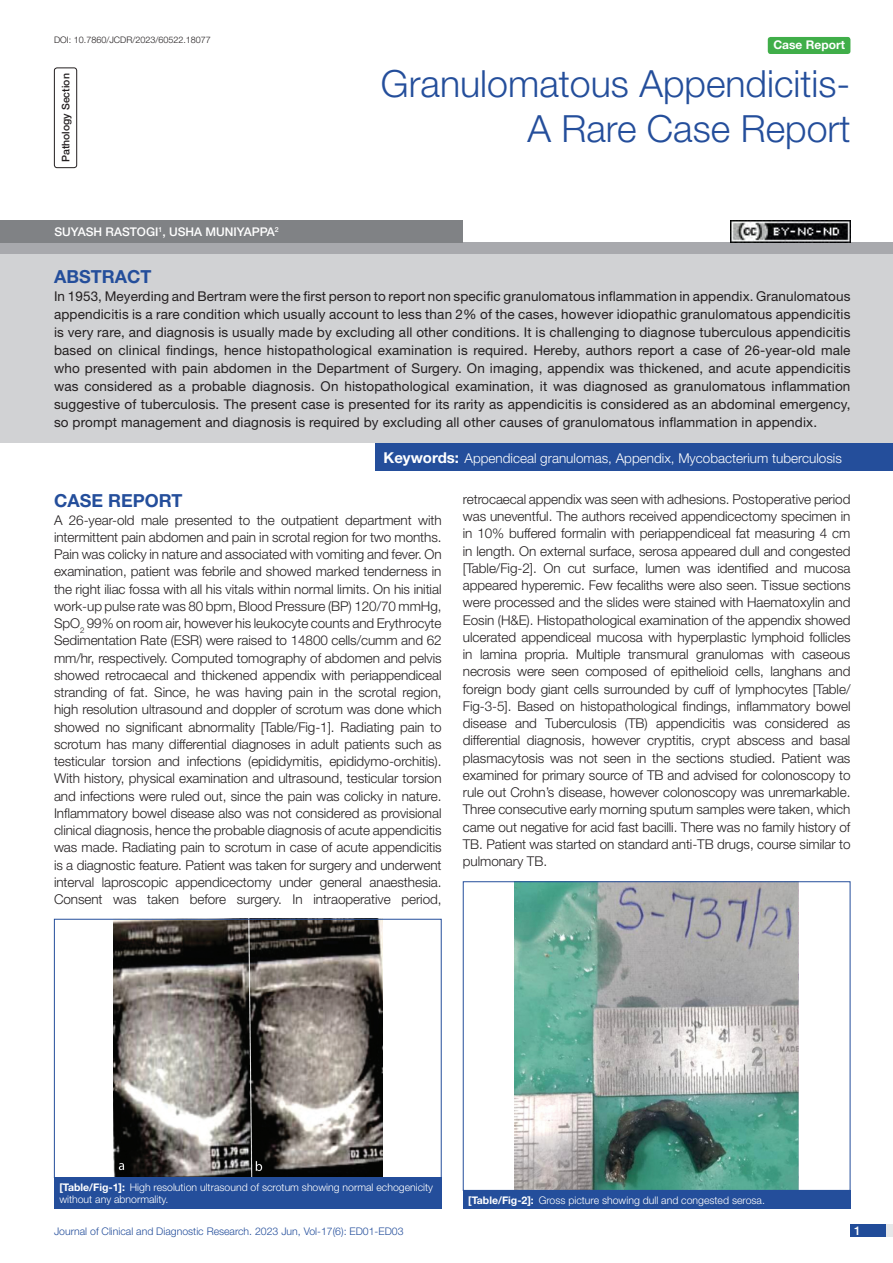
<style>
.page{position:relative;width:893px;height:1263px;background:#fff}
.page>*{position:absolute;margin:0;border:0;box-sizing:border-box;transform-origin:0 0}
.t1{font:300 37.5px/45px "Helvetica Neue";color:#244e9b;text-align:right}
.Heading{font:700 18px "Helvetica Neue";color:#244e9b}
.Abstract_head{font:700 18px "Helvetica Neue";color:#244e9b}
.Body_text{font:300 13.5px/17.2px "Helvetica Neue";letter-spacing:-.005em;color:#231f20;text-align:justify}
.Abstract_Text{font:13.5px/18px "Helvetica Neue";letter-spacing:.01em;color:#231f20;text-align:justify}
.Key_words{font:300 13.5px "Helvetica Neue";color:#fff}
.Author{font:500 12px "Helvetica Neue";color:#fff}
.t2{font:700 12px "Helvetica Neue";color:#fff}
.TABLE_FIG{font:300 10.5px/12.6px "Helvetica Neue";color:#fff}
.t3{font:300 10.5px "Helvetica Neue";color:#244e9b}
.section{font:500 10.5px "Helvetica Neue";color:#231f20}
.DOI{font:300 9px "Helvetica Neue";color:#231f20}
.s1{font-weight:700;font-size:15px}
.s2{font-weight:700}
</style>
<div class="page">
<div style="left:850px;top:1224px;width:43px;height:13px;background:#e6e7e9"></div>
<div style="left:850px;top:1224px;width:35px;height:13px;background:#214c99"></div>
<div style="left:54px;top:68px;width:23px;height:100px;border:1px solid #231f20;border-radius:3px"></div>
<div style="left:768px;top:37px;width:82px;height:17px;background:#40ae49;border-radius:3px"></div>
<div style="left:375px;top:443px;width:518px;height:28px;background:#244e9b"></div>
<div style="left:0;top:242px;width:893px;height:13px;background:#a8a9ad"></div>
<div style="left:0;top:220px;width:463px;height:22px;background:#808285"></div>
<div style="left:0;top:254px;width:893px;height:189px;background:#d1d2d4"></div>
<img style="left:113px;top:921px;width:269px;height:255px">
<div style="left:54px;top:919px;width:388px;height:259px;border:1px solid #244e9b"></div>
<div style="left:54px;top:1177px;width:388px;height:32px;background:#244e9b"></div>
<img style="left:515px;top:883px;width:283px;height:306px">
<div style="left:463px;top:1190px;width:387px;height:19px;background:#244e9b"></div>
<img style="left:730px;top:220px;width:120px;height:23px">
<p class="DOI" style="left:54px;top:35px;width:158px">DOI: 10.7860/JCDR/2023/60522.18077</p>
<p class="section" style="left:60px;top:162px;width:90px;rotate:-90deg">PATHOLOGY SECTION</p>
<p class="t1" style="left:381px;top:60px;width:471px">Granulomatous Appendicitis-<br>A Rare Case Report</p>
<p class="t2" style="left:773px;top:37px;width:73px">Case Report</p>
<p class="Author" style="left:54px;top:224px;width:226px">SUYASH RASTOGI<sup>1</sup>, US HA MUNIYAPPA<sup>2</sup></p>
<p class="Abstract_head" style="left:54px;top:265px;width:99px">ABSTRACT</p>
<p class="Abstract_Text" style="left:54px;top:287px;width:798px">In 1953, Meyerding and Bertram were the first person to report non specific granulomatous inflammation in appendix. Granulomatous appendicitis is a rare condition which usually account to less than 2% of the cases, however idiopathic granulomatous appendicitis is very rare, and diagnosis is usually made by excluding all other conditions. It is challenging to diagnose tuberculous appendicitis based on clinical findings, hence histopathological examination is required. Hereby, authors report a case of 26-year-old male who presented with pain abdomen in the Department of Surgery. On imaging, appendix was thickened, and acute appendicitis was considered as a probable diagnosis. On histopathological examination, it was diagnosed as granulomatous inflammation suggestive of tuberculosis. The present case is presented for its rarity as appendicitis is considered as an abdominal emergency, so prompt management and diagnosis is required by excluding all other causes of granulomatous inflammation in appendix.</p>
<p class="Key_words" style="left:383px;top:450px;width:460px"><span class="s1">Keywords:</span> Appendiceal granulomas, Appendix, Mycobacterium tuberculosis</p>
<p class="Heading" style="left:54px;top:490px;width:130px">CASE REPORT</p>
<p class="Body_text" style="left:54px;top:511px;width:389px">A 26-year-old male presented to the outpatient department with intermittent pain abdomen and pain in scrotal region for two months.<br>Pain was colicky in nature and associated with vomiting and fever. On examination, patient was febrile and showed marked tenderness in the right iliac fossa with all his vitals within normal limits. On his initial work-up pulse rate was 80 bpm, Blood Pressure (BP) 120/70 mmHg, SpO<sub>2</sub> 99% on room air, however his leukocyte counts and Erythrocyte Sedimentation Rate (ESR) were raised to 14800 cells/cumm and 62 mm/hr, respectively. Computed tomography of abdomen and pelvis showed retrocaecal and thickened appendix with periappendiceal stranding of fat. Since, he was having pain in the scrotal region, high resolution ultrasound and doppler of scrotum was done which showed no significant abnormality [Table/Fig-1]. Radiating pain to scrotum has many differential diagnoses in adult patients such as testicular torsion and infections (epididymitis, epididymo-orchitis).<br>With history, physical examination and ultrasound, testicular torsion and infections were ruled out, since the pain was colicky in nature.<br>Inflammatory bowel disease also was not considered as provisional clinical diagnosis, hence the probable diagnosis of acute appendicitis was made. Radiating pain to scrotum in case of acute appendicitis is a diagnostic feature. Patient was taken for surgery and underwent interval laproscopic appendicectomy under general anaesthesia.<br>Consent was taken before surgery. In intraoperative period,</p>
<p class="Body_text" style="left:463px;top:490px;width:389px">retrocaecal appendix was seen with adhesions. Postoperative period was uneventful. The authors received appendicectomy specimen in in 10% buffered formalin with periappendiceal fat measuring 4 cm in length. On external surface, serosa appeared dull and congested [Table/Fig-2]. On cut surface, lumen was identified and mucosa appeared hyperemic. Few fecaliths were also seen. Tissue sections were processed and the slides were stained with Haematoxylin and Eosin (H&amp;E). Histopathological examination of the appendix showed ulcerated appendiceal mucosa with hyperplastic lymphoid follicles in lamina propria. Multiple transmural granulomas with caseous necrosis were seen composed of epithelioid cells, langhans and foreign body giant cells surrounded by cuff of lymphocytes [Table/ Fig-3-5]. Based on histopathological findings, inflammatory bowel disease and Tuberculosis (TB) appendicitis was considered as differential diagnosis, however cryptitis, crypt abscess and basal plasmacytosis was not seen in the sections studied. Patient was examined for primary source of TB and advised for colonoscopy to rule out Crohn’s disease, however colonoscopy was unremarkable.<br>Three consecutive early morning sputum samples were taken, which came out negative for acid fast bacilli. There was no family history of TB. Patient was started on standard anti-TB drugs, course similar to pulmonary TB.</p>
<p class="TABLE_FIG" style="left:59px;top:1180px;width:375px"><span class="s2">[Table/Fig-1]:</span> High resolution ultrasound of scrotum showing normal echogenicity without any abnormality.</p>
<p class="TABLE_FIG" style="left:468px;top:1193px;width:298px"><span class="s2">[Table/Fig-2]:</span> Gross picture showing dull and congested serosa.</p>
<p class="t3" style="left:54px;top:1225px;width:351px">Journal of Clinical and Diagnostic Research. 2023 Jun, Vol-17(6): ED01-ED03</p>
<p class="Author" style="left:854px;top:1223px;width:8px">1</p>
</div>
